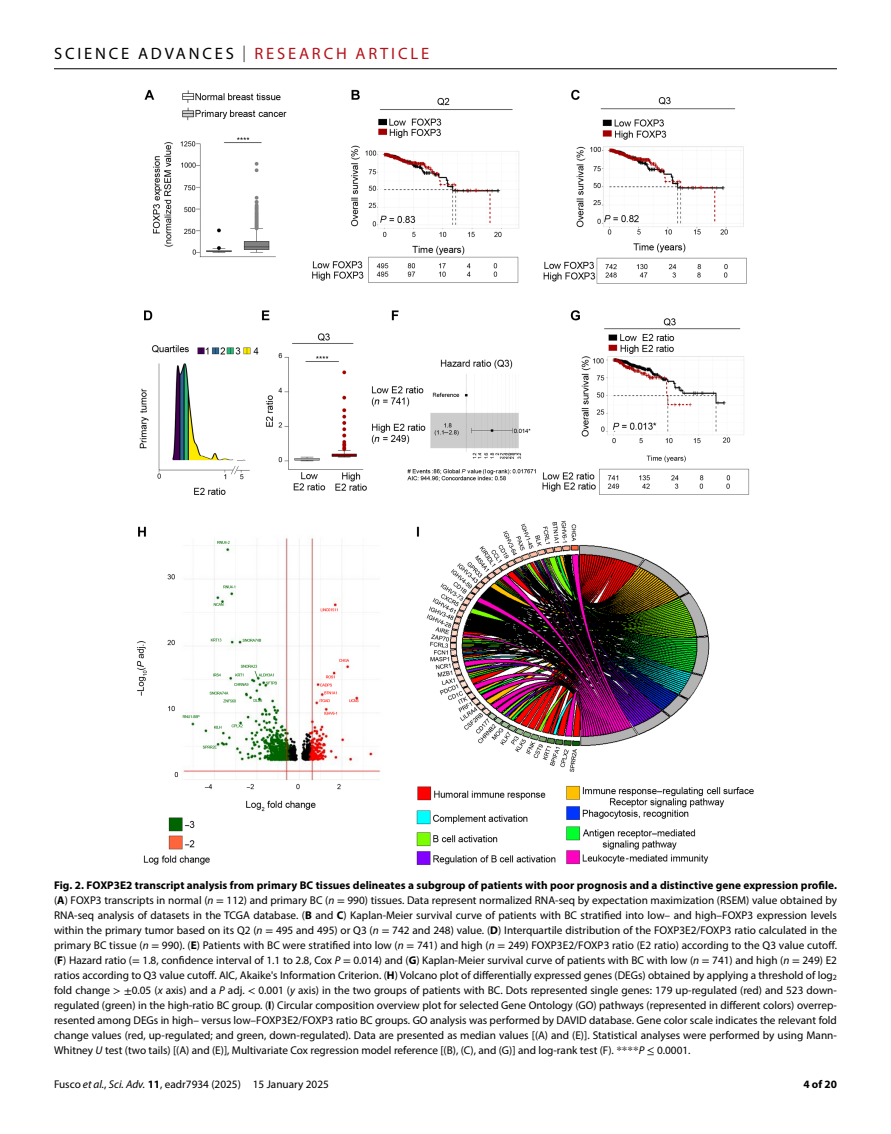
<style>
.page{position:relative;width:891px;height:1134px;background:#fff}
.page>*{position:absolute;margin:0;border:0;box-sizing:border-box;transform-origin:0 0}
.t1{font:16.5px "Myriad Pro";letter-spacing:.17em;color:#000}
.t2{font:11.25px/15px "Myriad Pro";color:#000;text-align:justify}
.t3{font:700 11.25px "Myriad Pro";color:#000}
.s1{font-weight:300}
.s2{color:#b5121b}
.s3{font-weight:700}
.s4{font-style:italic}
.s5{font-family:"STIX"}
</style>
<div class="page">
<hr style="left:54px;top:68px;width:783px;height:1px;background:#000">
<img style="left:137px;top:90px;width:617px;height:775px">
<h1 class="t1" style="left:54px;top:44px;width:376px">Science Adva nces <span class="s1">|</span> <span class="s2">Resear ch Ar ticle</span></h1>
<p class="t2" style="left:54px;top:877px;width:785px"><span class="s3">Fig. 2. FOXP3E2 transcript analysis from primary BC tissues delineates a subgroup of patients with poor prognosis and a distinctive gene expression profile. </span>(<span class="s3">A</span>) FOXP3 transcripts in normal (<span class="s4">n</span> <span class="s5">=</span> 112) and primary BC (<span class="s4">n</span> <span class="s5">=</span> 990) tissues. Data represent normalized RNA-seq by expectation maximization (RSEM) value obtained by RNA-seq analysis of datasets in the TCGA database. (<span class="s3">B</span> and <span class="s3">C</span>) Kaplan-Meier survival curve of patients with BC stratified into low– and high–FOXP3 expression levels within the primary tumor based on its Q2 (<span class="s4">n</span> <span class="s5">=</span> 495 and 495) or Q3 (<span class="s4">n</span> <span class="s5">=</span> 742 and 248) value. (<span class="s3">D</span>) I nterquartile distribution of the FOXP3E2/FOXP3 ratio calculated in the primary BC tissue (<span class="s4">n</span> <span class="s5">=</span> 990). (<span class="s3">E</span>) Patients with BC were stratified into low (<span class="s4">n</span> <span class="s5">=</span> 741) and high (<span class="s4">n</span> <span class="s5">=</span> 249) FOXP3E2/FOXP3 ratio (E2 ratio) according to the Q3 value cutoff. (<span class="s3">F</span>) Hazard ratio (<span class="s5">=</span> 1.8, confidence interval of 1.1 to 2.8, Cox <span class="s4">P</span> <span class="s5">=</span> 0.014) and (<span class="s3">G</span>) Kaplan-Meier survival curve of patients with BC with low (<span class="s4">n</span> <span class="s5">=</span> 741) and high (<span class="s4">n</span> <span class="s5">=</span> 249) E2 ratios according to Q3 value cutoff. AIC, Akaike's I nformation Criterion. (<span class="s3">H</span>) Volcano plot of differentially expressed genes (DEGs) obtained by applying a threshold of log<sub>2 </sub>fold change <span class="s5">&gt; ±</span>0.05 (<span class="s4">x</span> axis) and a <span class="s4">P</span> adj. <span class="s5">&lt;</span> 0.001 (<span class="s4">y</span> axis) in the two groups of patients with BC. Dots represented single genes: 179 up-regulated (red) and 523 down&shy;regulated (green) in the high-ratio BC group. (<span class="s3">I</span>) Circular composition overview plot for selected Gene Ontology (GO) pathways (represented in different colors) overrep&shy;resented among DEGs in high– versus low–FOXP3E2/FOXP3 ratio BC groups. GO analysis was performed by DAVID database. Gene color scale indicates the relevant fold change values (red, up-regulated; and green, down-regulated). Data are presented as median values [(A) and (E)]. Statistical analyses were performed by using Mann-Whitney <span class="s4">U</span> test (two tails) [(A) and (E)], Multivariate Cox regression model reference [(B), (C), and (G)] and log-rank test (F). <span class="s5">****</span><span class="s4">P</span> <span class="s5">≤</span> 0.0001.</p>
<p class="t2" style="left:54px;top:1076px;width:276px">Fusco <span class="s4">et al.</span>, <span class="s4">Sci. Adv.</span> <span class="s3">11</span>, eadr7934 (2025) 15 January 2025</p>
<p class="t3" style="left:803px;top:1076px;width:35px">4 of 20</p>
</div>
